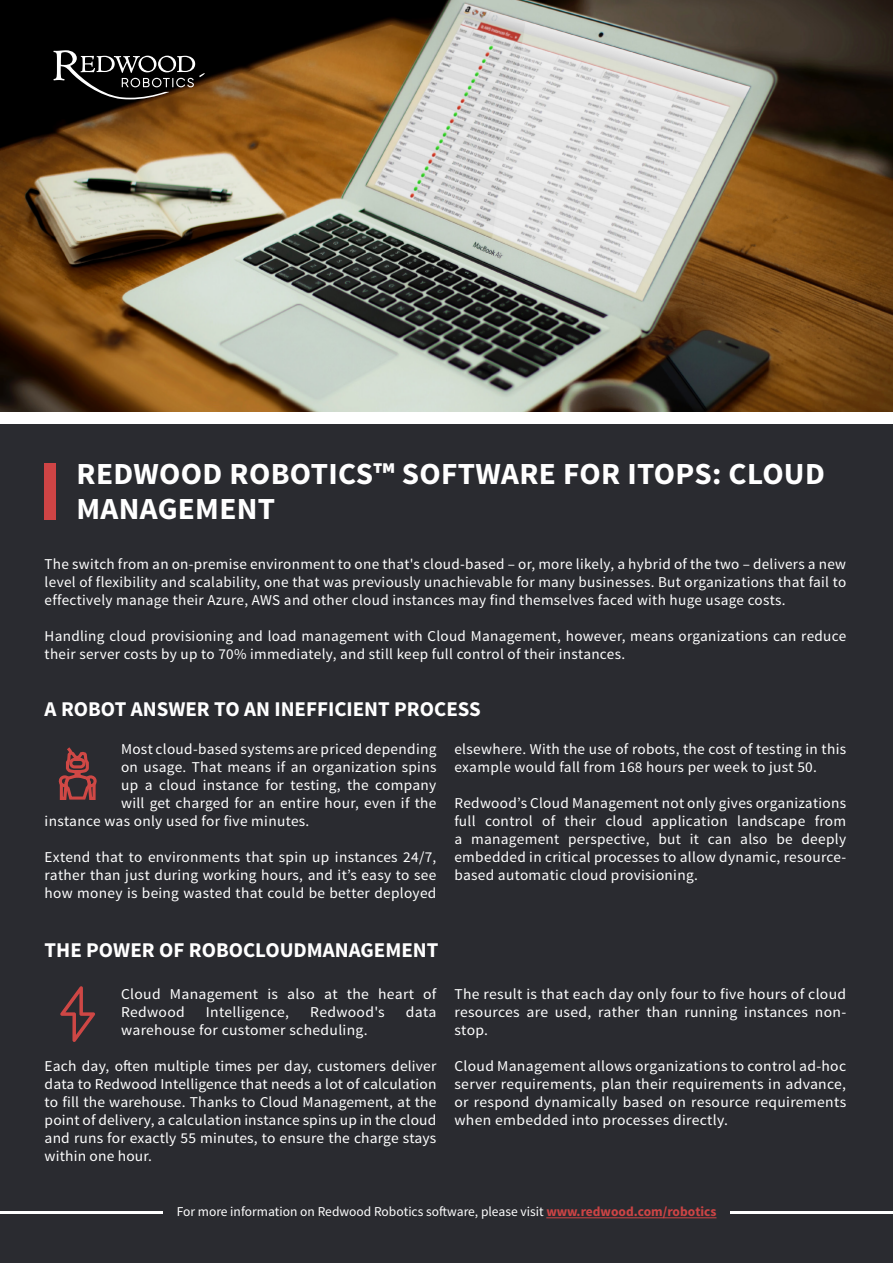
<style>
.page{position:relative;width:893px;height:1263px;background:#fff}
.page>*{position:absolute;margin:0;border:0;box-sizing:border-box;transform-origin:0 0}
.t1{font:700 30.6px/34.5px "Source Sans Pro";letter-spacing:.01em;color:#fff}
.t2{font:700 21px "Source Sans Pro";color:#fff}
.t3{font:15px/18px "Source Sans Pro";letter-spacing:.02em;color:#fff;text-align:justify}
.t4{font:15px/18px "Source Sans Pro";letter-spacing:.02em;color:#fff;text-align:justify;scale:1.04 1}
.t5{font:13.5px "Source Sans Pro";color:#fff}
.s1{font-weight:700;color:#ce4445}
</style>
<div class="page">
<div style="left:0;top:337px;width:893px;height:926px;background:#2a2b30"></div>
<img style="left:0;top:0;width:893px;height:413px">
<div style="left:45px;top:464px;width:11px;height:56px;background:#ce4445"></div>
<svg style="left:53px;top:50px;width:152px;height:49px;background:#34302d"></svg>
<div style="left:0;top:413px;width:893px;height:11px;background:#fff"></div>
<svg style="left:58px;top:747px;width:39px;height:53px"></svg>
<svg style="left:60px;top:986px;width:35px;height:56px"></svg>
<hr style="left:546px;top:1217px;width:170px;height:1px;background:#ce4445">
<hr style="left:0;top:1211px;width:163px;height:3px;background:#fff">
<hr style="left:730px;top:1211px;width:163px;height:3px;background:#fff">
<p class="t1" style="left:77px;top:458px;width:750px">REDWOOD ROBOTICS™ SOFTWARE FOR ITOPS: CLOUD<br>MANAGEMENT</p>
<p class="t3" style="left:45px;top:555px;width:803px">The switch from an on-premise environment to one that's cloud-based – or, more likely, a hybrid of the two – delivers a new level of flexibility and scalability, one that was previously unachievable for many businesses. But organizations that fail to effectively manage their Azure, AWS and other cloud instances may find themselves faced with huge usage costs.</p>
<p class="t3" style="left:45px;top:627px;width:803px">Handling cloud provisioning and load management with Cloud Management, however, means organizations can reduce their server costs by up to 70% immediately, and still keep full control of their instances.</p>
<p class="t2" style="left:45px;top:696px;width:438px">A ROBOT ANSWER TO AN INEFFICIENT PROCESS</p>
<p class="t3" style="left:121px;top:741px;width:317px">Most cloud-based systems are priced depending</p>
<p class="t3" style="left:121px;top:759px;width:317px">on usage. That means if an organization spins</p>
<p class="t3" style="left:121px;top:777px;width:317px">up a cloud instance for testing, the company</p>
<p class="t3" style="left:121px;top:795px;width:317px">will get charged for an entire hour, even if the</p>
<p class="t3" style="left:45px;top:813px;width:266px">instance was only used for five minutes.</p>
<p class="t3" style="left:45px;top:849px;width:393px">Extend that to environments that spin up instances 24/7, rather than just during working hours, and it’s easy to see how money is being wasted that could be better deployed</p>
<p class="t2" style="left:45px;top:936px;width:395px">THE POWER OF ROBOCLOUDMANAGEMENT</p>
<p class="t4" style="left:121px;top:985px;width:305px">Cloud Management is also at the heart of<br>Redwood</p>
<p class="t4" style="left:206px;top:1003px;width:82px">Intelligence,</p>
<p class="t4" style="left:310px;top:1003px;width:73px">Redwood's</p>
<p class="t4" style="left:406px;top:1003px;width:31px">data</p>
<p class="t4" style="left:121px;top:1021px;width:239px">warehouse for customer scheduling.</p>
<p class="t3" style="left:45px;top:1057px;width:393px">Each day, often multiple times per day, customers deliver data to Redwood Intelligence that needs a lot of calculation to fill the warehouse. Thanks to Cloud Management, at the point of delivery, a calculation instance spins up in the cloud and runs for exactly 55 minutes, to ensure the charge stays within one hour.</p>
<p class="t3" style="left:454px;top:741px;width:393px">elsewhere. With the use of robots, the cost of testing in this example would fall from 168 hours per week to just 50.</p>
<p class="t3" style="left:454px;top:795px;width:393px">Redwood’s Cloud Management not only gives organizations full control of their cloud application landscape from a management perspective, but it can also be deeply embedded in critical processes to allow dynamic, resource&shy;based automatic cloud provisioning.</p>
<p class="t4" style="left:454px;top:985px;width:378px">The result is that each day only four to five hours of cloud resources are used, rather than running instances non&shy;stop.</p>
<p class="t4" style="left:454px;top:1057px;width:378px">Cloud Management allows organizations to control ad-hoc server requirements, plan their requirements in advance, or respond dynamically based on resource requirements when embedded into processes directly.</p>
<p class="t5" style="left:177px;top:1203px;width:541px">For more information on Redwood Robotics software, please visit <span class="s1">www.redwood.com/robotics</span></p>
</div>
